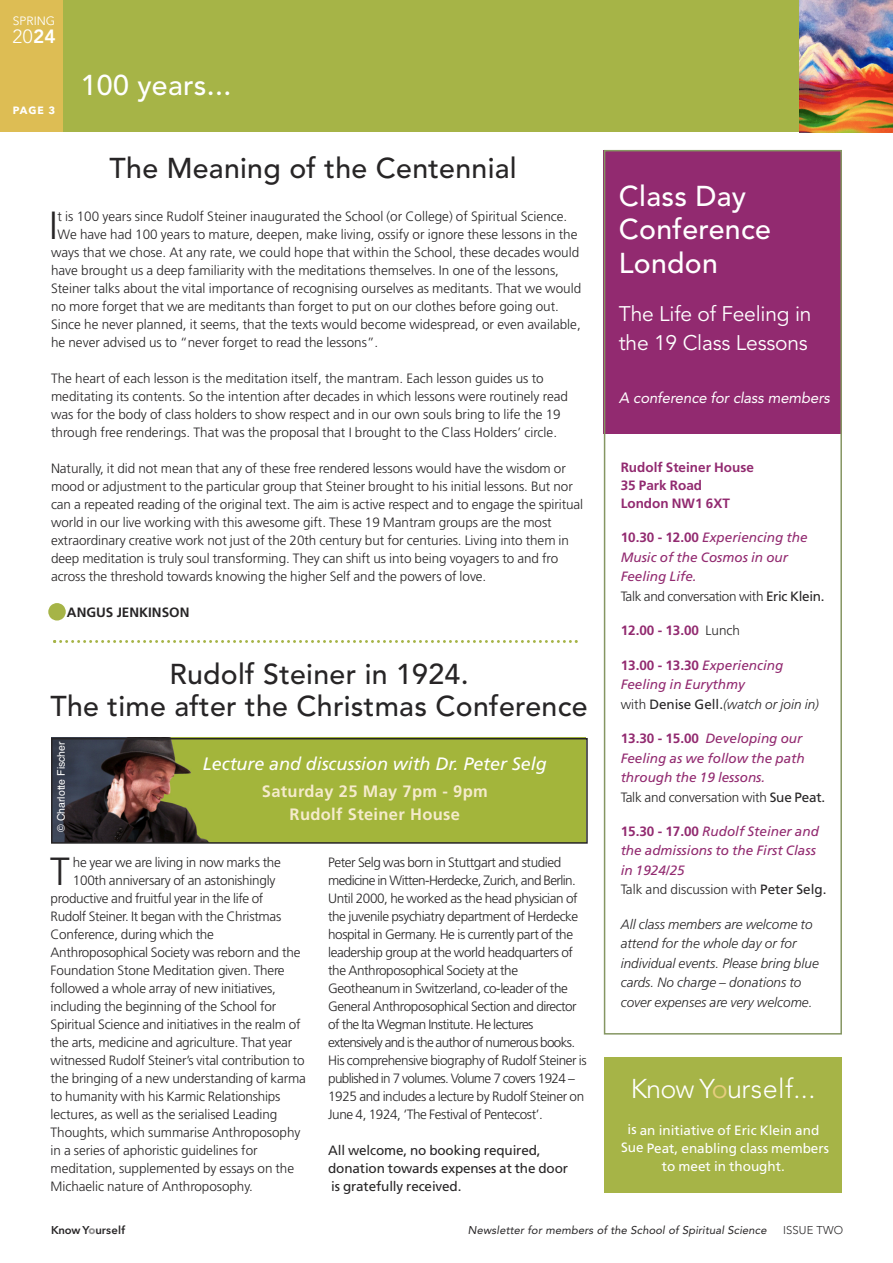
<style>
.page{position:relative;width:893px;height:1263px;background:#fff}
.page>*{position:absolute;margin:0;border:0;box-sizing:border-box;transform-origin:0 0}
.t1{font:300 39.3px "Frutiger";color:#272526}
.t2{font:500 28.5px/32.1px "Avenir";letter-spacing:.01em;color:#272526;text-align:center}
.t3{font:500 28.5px/33.6px "Avenir";letter-spacing:.01em;color:#fff}
.t4{font:300 27px "Avenir";letter-spacing:-.005em;color:#fff}
.t5{font:21px/29.1px "Avenir";letter-spacing:-.01em;color:#fff}
.t6{font:300 19.05px "Avenir";color:#fff}
.t7{font:italic 18px "Frutiger";letter-spacing:-.005em;color:#fff}
.t8{font:700 16.5px/22.5px "Frutiger";letter-spacing:.02em;color:#f5ebcc;text-align:center}
.t9{font:italic 15px "Avenir";letter-spacing:-.01em;color:#fff}
.t10{font:300 13.5px/18px "Frutiger";letter-spacing:-.005em;color:#272526}
.t11{font:300 13.5px/18px "Frutiger";letter-spacing:-.03em;color:#272526}
.t12{font:italic 13.5px/19.5px "Frutiger";color:#922a70}
.t13{font:italic 300 13.5px/19.5px "Frutiger";color:#272526}
.t14{font:13.5px/18px "Frutiger";letter-spacing:-.01em;color:#272526}
.t15{font:300 13.5px "Frutiger";letter-spacing:-.025em;color:#272526}
.t16{font:13.5px/18px "Frutiger";color:#fff;text-align:center}
.t17{font:700 13.5px/18px "Frutiger";color:#922a70}
.t18{font:700 13.5px "Frutiger";color:#272526}
.t19{font:12px "Avenir Next";color:#fff}
.t20{font:italic 11.25px "Avenir";letter-spacing:.01em;color:#272526}
.t21{font:600 11.25px "Avenir Next";letter-spacing:.005em;color:#272526}
.t22{font:300 11.25px "Avenir";letter-spacing:.01em;color:#272526}
.t23{font:10.5px "Helvetica";color:#fff}
.t24{font:700 10.5px "Avenir Next";color:#fff}
.s1{font-weight:800}
.s2{font-weight:700;font-style:normal}
.s3{font-weight:300;font-style:normal;color:#272526}
.s4{font-style:normal;color:#272526}
.s5{font-weight:300;color:#272526}
.s6{font-weight:400;color:#e6cd7e}
.s7{font-weight:700;color:#939293}
</style>
<div class="page">
<div style="left:604px;top:150px;width:238px;height:284px;background:#922a70"></div>
<div style="left:604px;top:150px;width:238px;height:884px;border:2px solid #859662"></div>
<div style="left:3px;top:0;width:890px;height:132px;background:#a6b447"></div>
<div style="left:0;top:0;width:63px;height:132px;background:#ddbd54"></div>
<svg style="left:48px;top:603px;width:18px;height:17px"></svg>
<svg style="left:53px;top:640px;width:525px;height:3px"></svg>
<img style="left:54px;top:741px;width:531px;height:100px">
<div style="left:51px;top:738px;width:537px;height:106px;border:2px solid #272526"></div>
<img style="left:800px;top:0;width:93px;height:132px">
<div style="left:604px;top:1057px;width:238px;height:135px;background:#a6b447"></div>
<p class="t19" style="left:13px;top:11px;width:44px">SPRING</p>
<h3 class="t6" style="left:13px;top:25px;width:45px">20<span class="s1">24</span></h3>
<p class="t24" style="left:13px;top:101px;width:44px">PAGE 3</p>
<h2 class="t3" style="left:81px;top:67px;width:152px">100 years...</h2>
<h2 class="t2" style="left:110px;top:151px;width:409px">The Meaning of the Centennial</h2>
<h1 class="t1" style="left:49px;top:210px;width:10px">I</h1>
<p class="t10" style="left:58px;top:208px;width:511px">t is 100 years since Rudolf Steiner inaugurated the School (or College) of Spiritual Science.</p>
<p class="t10" style="left:58px;top:226px;width:521px">We have had 100 years to mature, deepen, make living, ossify or ignore these lessons in the</p>
<p class="t10" style="left:51px;top:244px;width:530px">ways that we chose. At any rate, we could hope that within the School, these decades would</p>
<p class="t10" style="left:51px;top:262px;width:509px">have brought us a deep familiarity with the meditations themselves. In one of the lessons,</p>
<p class="t10" style="left:51px;top:280px;width:532px">Steiner talks about the vital importance of recognising ourselves as meditants. That we would</p>
<p class="t10" style="left:51px;top:298px;width:509px">no more forget that we are meditants than forget to put on our clothes before going out.</p>
<p class="t10" style="left:51px;top:316px;width:531px">Since he never planned, it seems, that the texts would become widespread, or even available,</p>
<p class="t10" style="left:51px;top:334px;width:329px">he never advised us to “never forget to read the lessons”.</p>
<p class="t10" style="left:51px;top:370px;width:519px">The heart of each lesson is the meditation itself, the mantram. Each lesson guides us to meditating its contents. So the intention after decades in which lessons were routinely read was for the body of class holders to show respect and in our own souls bring to life the 19 through free renderings. That was the proposal that I brought to the Class Holders’ circle.</p>
<p class="t10" style="left:51px;top:460px;width:534px">Naturally, it did not mean that any of these free rendered lessons would have the wisdom or mood or adjustment to the particular group that Steiner brought to his initial lessons. But nor can a repeated reading of the original text. The aim is active respect and to engage the spiritual world in our live working with this awesome gift. These 19 Mantram groups are the most extraordinary creative work not just of the 20th century but for centuries. Living into them in deep meditation is truly soul transforming. They can shift us into being voyagers to and fro across the threshold towards knowing the higher Self and the powers of love.</p>
<p class="t18" style="left:67px;top:607px;width:124px">ANGUS JENKINSON</p>
<h2 class="t2" style="left:50px;top:656px;width:539px">Rudolf Steiner in 1924.<br>The time after the Christmas Conference</h2>
<p class="t23" style="left:55px;top:832px;width:92px;rotate:-90deg">© Charlotte Fischer</p>
<h3 class="t7" style="left:203px;top:757px;width:345px">Lecture and discussion with Dr. Peter Selg</h3>
<p class="t8" style="left:262px;top:781px;width:227px">Saturday 25 May 7pm - 9pm<br>Rudolf Steiner House</p>
<h1 class="t1" style="left:50px;top:856px;width:21px">T</h1>
<p class="t10" style="left:73px;top:855px;width:210px">he year we are living in now marks the</p>
<p class="t10" style="left:73px;top:873px;width:204px">100th anniversary of an astonishingly</p>
<p class="t15" style="left:51px;top:893px;width:214px">productive and fruitful year in the life of</p>
<p class="t15" style="left:51px;top:911px;width:232px">Rudolf Steiner. It began with the Christmas</p>
<p class="t10" style="left:51px;top:927px;width:165px">Conference, during which the</p>
<p class="t10" style="left:51px;top:945px;width:251px">Anthroposophical Society was reborn and the</p>
<p class="t10" style="left:51px;top:963px;width:236px">Foundation Stone Meditation given. There</p>
<p class="t10" style="left:51px;top:981px;width:227px">followed a whole array of new initiatives,</p>
<p class="t10" style="left:51px;top:999px;width:227px">including the beginning of the School for</p>
<p class="t10" style="left:51px;top:1017px;width:252px">Spiritual Science and initiatives in the realm of</p>
<p class="t10" style="left:51px;top:1035px;width:243px">the arts, medicine and agriculture. That year</p>
<p class="t10" style="left:51px;top:1053px;width:255px">witnessed Rudolf Steiner’s vital contribution to</p>
<p class="t10" style="left:51px;top:1071px;width:257px">the bringing of a new understanding of karma</p>
<p class="t10" style="left:51px;top:1089px;width:231px">to humanity with his Karmic Relationships</p>
<p class="t10" style="left:51px;top:1107px;width:228px">lectures, as well as the serialised Leading</p>
<p class="t10" style="left:51px;top:1125px;width:251px">Thoughts, which summarise Anthroposophy</p>
<p class="t10" style="left:51px;top:1143px;width:209px">in a series of aphoristic guidelines for</p>
<p class="t10" style="left:51px;top:1161px;width:245px">meditation, supplemented by essays on the</p>
<p class="t10" style="left:51px;top:1179px;width:204px">Michaelic nature of Anthroposophy.</p>
<p class="t11" style="left:328px;top:854px;width:260px">Peter Selg was born in Stuttgart and studied medicine in Witten-Herdecke, Zurich, and Berlin.<br>Until 2000, he worked as the head physician of the juvenile psychiatry department of Herdecke hospital in Germany. He is currently part of the leadership group at the world headquarters of the Anthroposophical Society at the Geotheanum in Switzerland, co-leader of the General Anthroposophical Section and director of the Ita Wegman Institute. He lectures extensively and is the author of numerous books.<br>His comprehensive biography of Rudolf Steiner is published in 7 volumes. Volume 7 covers 1924 – 1925 and includes a lecture by Rudolf Steiner on June 4, 1924, ‘The Festival of Pentecost’.</p>
<p class="t14" style="left:328px;top:1142px;width:241px">All welcome, no booking required, donation towards expenses at the door is gratefully received.</p>
<h2 class="t3" style="left:619px;top:178px;width:154px">Class Day<br>Conference<br>London</h2>
<h3 class="t5" style="left:619px;top:300px;width:194px">The Life of Feeling in the 19 Class Lessons</h3>
<p class="t9" style="left:619px;top:389px;width:213px">A conference for class members</p>
<p class="t17" style="left:621px;top:459px;width:135px">Rudolf Steiner House<br>35 Park Road<br>London NW1 6XT</p>
<p class="t12" style="left:621px;top:529px;width:205px"><span class="s2">10.30 - 12.00</span> Experiencing the<br>Music of the Cosmos in our<br>Feeling Life.<br><span class="s3">Talk and conversation with</span> <span class="s4">Eric Klein.</span></p>
<p class="t17" style="left:621px;top:623px;width:121px">12.00 - 13.00 <span class="s5">Lunch</span></p>
<p class="t12" style="left:621px;top:656px;width:200px"><span class="s2">13.00 - 13.30</span> Experiencing<br>Feeling in Eurythmy<br><span class="s3">with</span> <span class="s4">Denise Gell.</span><span class="s5">(watch or join in)</span></p>
<p class="t12" style="left:621px;top:730px;width:206px"><span class="s2">13.30 - 15.00</span> Developing our<br>Feeling as we follow the path through the 19 lessons.<br><span class="s3">Talk and conversation with</span> <span class="s4">Sue Peat.</span></p>
<p class="t12" style="left:621px;top:822px;width:207px"><span class="s2">15.30 - 17.00</span> Rudolf Steiner and the admissions to the First Class in 1924/25<br><span class="s3">Talk and discussion with</span> <span class="s4">Peter Selg.</span></p>
<p class="t13" style="left:621px;top:915px;width:200px">All class members are welcome to attend for the whole day or for individual events. Please bring blue cards. No charge – donations to cover expenses are very welcome.</p>
<h3 class="t4" style="left:631px;top:1072px;width:186px">Know Y<span class="s6">o</span>urself...</h3>
<p class="t16" style="left:621px;top:1122px;width:209px">is an initiative of Eric Klein and<br>Sue Peat, enabling class members to meet in thought.</p>
<p class="t21" style="left:51px;top:1220px;width:76px">Know Y<span class="s7">o</span>urself</p>
<p class="t20" style="left:468px;top:1223px;width:300px">Newsletter for members of the School of Spiritual Science</p>
<p class="t22" style="left:783px;top:1223px;width:62px">ISSUE TWO</p>
</div>
